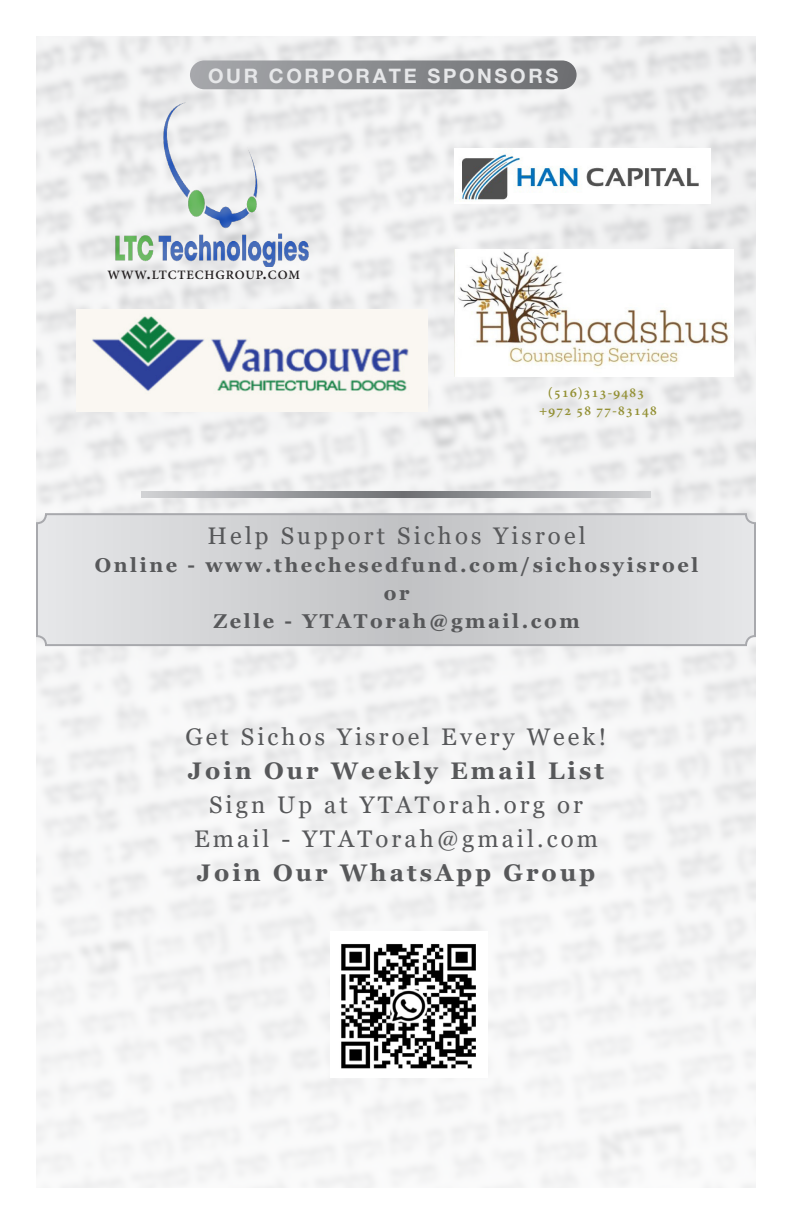
<style>
.page{position:relative;width:792px;height:1224px;background:#fff}
.page>*{position:absolute;margin:0;border:0;box-sizing:border-box;transform-origin:0 0}
.CURVED_HEADINGS{font:24px "Georgia";letter-spacing:.13em;color:#57585a}
.CURVED_HEADINGS-2{font:700 24px "Georgia";letter-spacing:.13em;color:#57585a}
.CURVED_HEADINGS-3{font:700 20px "Georgia";letter-spacing:.13em;color:#57585a}
.t1{font:700 20px "Helvetica Neue LT Pro";letter-spacing:.13em;color:#e6e7e9}
.THIN_TEXT_SMALLEST{font:700 14px "Adobe Hebrew";letter-spacing:.05em;color:#939034}
.THIN_TEXT_SMALLEST-2{font:700 12.6px "Adobe Hebrew";letter-spacing:.07em;color:#231f20}
.s1{font-size:18px}
</style>
<div class="page">
<img style="left:36px;top:36px;width:720px;height:1152px">
<img style="left:455px;top:148px;width:255px;height:55px">
<img style="left:109px;top:99px;width:206px;height:167px">
<div style="left:190px;top:60px;width:387px;height:29px;background:linear-gradient(to right,#a6a8ab,#6d6e71);border-radius:14px"></div>
<img style="left:76px;top:310px;width:352px;height:101px">
<img style="left:455px;top:249px;width:279px;height:128px">
<img style="left:330px;top:931px;width:158px;height:147px">
<svg style="left:37px;top:514px;width:718px;height:131px"></svg>
<div style="left:36px;top:513px;width:720px;height:133px;border:2px solid #a8a9ad;border-radius:9px"></div>
<svg style="left:141px;top:491px;width:510px;height:6px"></svg>
<p class="t1" style="left:208px;top:64px;width:352px">OUR CORPORATE SPONSORS</p>
<p class="THIN_TEXT_SMALLEST-2" style="left:108px;top:267px;width:194px">WWW<span class="s1">.</span>LTCTECHGROUP<span class="s1">.</span>COM</p>
<p class="THIN_TEXT_SMALLEST" style="left:548px;top:384px;width:98px">(516)313-9483</p>
<p class="THIN_TEXT_SMALLEST" style="left:539px;top:402px;width:119px">+972 58 77-83148</p>
<p class="CURVED_HEADINGS" style="left:208px;top:521px;width:379px">Help Support Sichos Yisroel</p>
<p class="CURVED_HEADINGS-3" style="left:95px;top:552px;width:605px">Online - www.thechesedfund.com/sichosyisroel</p>
<p class="CURVED_HEADINGS-3" style="left:384px;top:580px;width:27px">or</p>
<p class="CURVED_HEADINGS-3" style="left:214px;top:608px;width:368px">Zelle - YTATorah@gmail.com</p>
<p class="CURVED_HEADINGS" style="left:185px;top:723px;width:423px">Get Sichos Yisroel Every Week!</p>
<p class="CURVED_HEADINGS-2" style="left:188px;top:756px;width:418px">Join Our Weekly Email List</p>
<p class="CURVED_HEADINGS" style="left:209px;top:791px;width:375px">Sign Up at YTATorah.org or</p>
<p class="CURVED_HEADINGS" style="left:194px;top:825px;width:405px">Email - YTATorah@gmail.com</p>
<p class="CURVED_HEADINGS-2" style="left:197px;top:858px;width:400px">Join Our WhatsApp Group</p>
</div>
